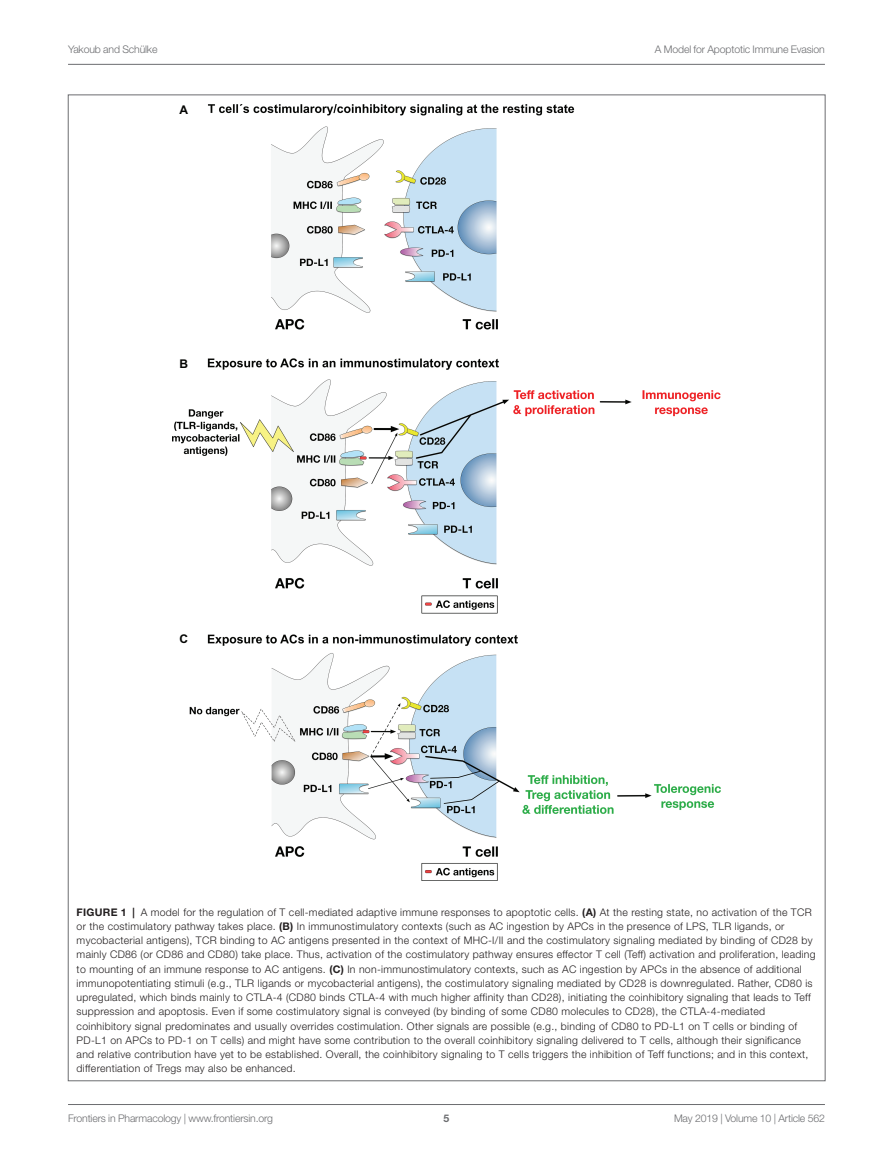
<style>
.page{position:relative;width:893px;height:1170px;background:#fff}
.page>*{position:absolute;margin:0;border:0;box-sizing:border-box;transform-origin:0 0}
.t1{font:700 12px "Arial";color:#040503}
.FIG_LEG{font:300 10.5px/14.2px "Helvetica Neue LT Std";letter-spacing:.025em;color:#231f20}
.t2{font:300 10.5px "Helvetica Neue LT Std";letter-spacing:-.015em;color:#6c6d70}
.t3{font:700 10.5px "Helvetica Neue LT Std";color:#6c6d70}
.s1{font-weight:700}
</style>
<div class="page">
<hr style="left:68px;top:64px;width:757px;height:1px;background:#6c6d70">
<hr style="left:68px;top:1104px;width:757px;height:1px;background:#6c6d70">
<img style="left:172px;top:104px;width:549px;height:776px">
<p class="t2" style="left:68px;top:42px;width:91px">Yakoub and Schülke</p>
<p class="t2" style="left:655px;top:42px;width:171px">A Model for Apoptotic Immune Evasion</p>
<p class="t1" style="left:179px;top:101px;width:10px">A</p>
<p class="t1" style="left:179px;top:355px;width:10px">B</p>
<p class="t1" style="left:179px;top:630px;width:10px">C</p>
<p class="FIG_LEG" style="left:77px;top:904px;width:740px"><span class="s1">FIGURE 1 |</span> A model for the regulation of T cell-mediated adaptive immune responses to apoptotic cells. <span class="s1">(A)</span> At the resting state, no activation of the TCR or the costimulatory pathway takes place. <span class="s1">(B)</span> In immunostimulatory contexts (such as AC ingestion by APCs in the presence of LPS, TLR ligands, or mycobacterial antigens), TCR binding to AC antigens presented in the context of MHC-I/II and the costimulatory signaling mediated by binding of CD28 by mainly CD86 (or CD86 and CD80) take place. Thus, activation of the costimulatory pathway ensures effector T cell (Teff) activation and proliferation, leading to mounting of an immune response to AC antigens. <span class="s1">(C)</span> In non-immunostimulatory contexts, such as AC ingestion by APCs in the absence of additional immunopotentiating stimuli (e.g., TLR ligands or mycobacterial antigens), the costimulatory signaling mediated by CD28 is downregulated. Rather, CD80 is upregulated, which binds mainly to CTLA-4 (CD80 binds CTLA-4 with much higher affinity than CD28), initiating the coinhibitory signaling that leads to Teff suppression and apoptosis. Even if some costimulatory signal is conveyed (by binding of some CD80 molecules to CD28), the CTLA-4-mediated coinhibitory signal predominates and usually overrides costimulation. Other signals are possible (e.g., binding of CD80 to PD-L1 on T cells or binding of PD-L1 on APCs to PD-1 on T cells) and might have some contribution to the overall coinhibitory signaling delivered to T cells, although their significance and relative contribution have yet to be established. Overall, the coinhibitory signaling to T cells triggers the inhibition of Teff functions; and in this context, differentiation of Tregs may also be enhanced.</p>
<p class="t2" style="left:68px;top:1111px;width:207px">Frontiers in Pharmacology | www.frontiersin.org</p>
<p class="t3" style="left:444px;top:1111px;width:7px">5</p>
<p class="t2" style="left:674px;top:1111px;width:152px">May 2019 | Volume 10 | Article 562</p>
</div>
